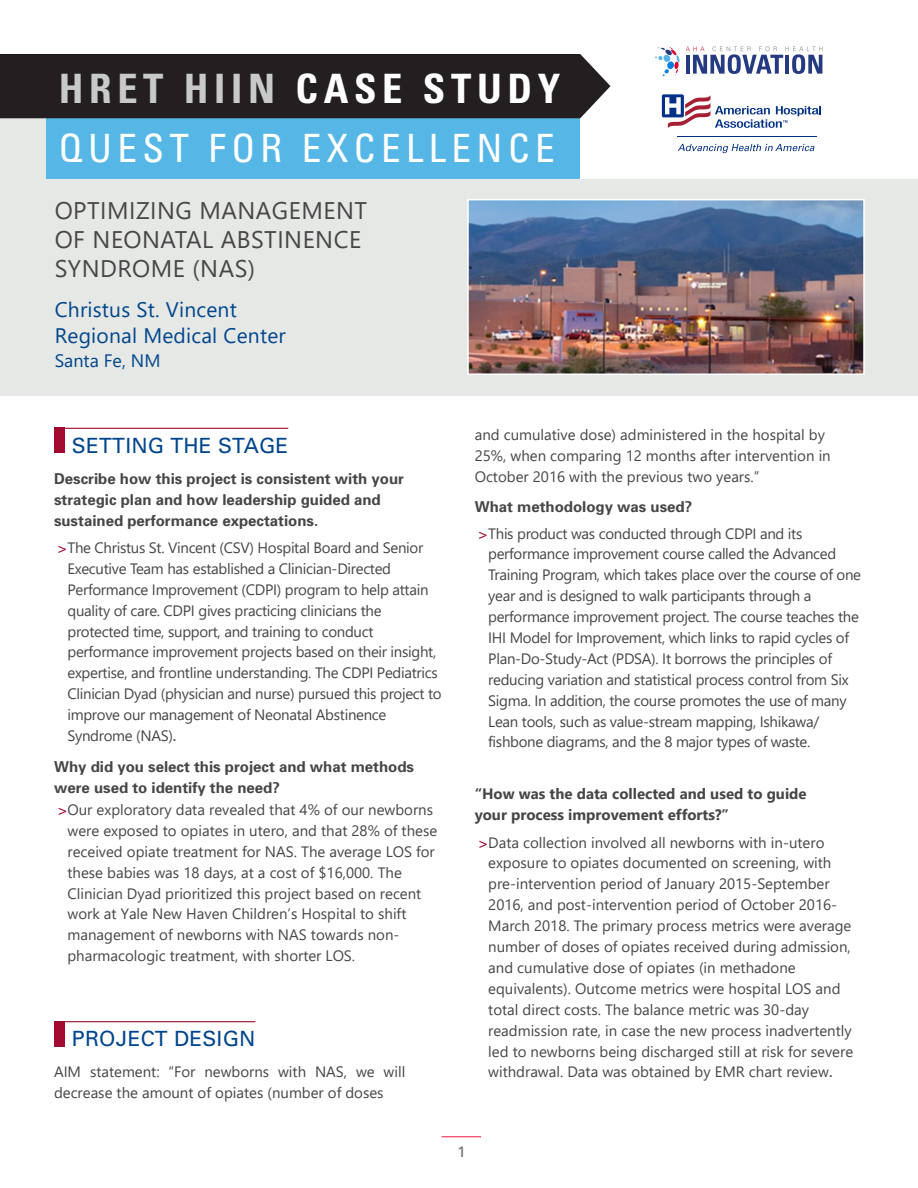
<style>
.page{position:relative;width:918px;height:1188px;background:#fff}
.page>*{position:absolute;margin:0;border:0;box-sizing:border-box;transform-origin:0 0}
.t1{font:700 condensed 40.5px "Univers";letter-spacing:.14em;color:#fff}
.t2{font:condensed 39px "Univers";letter-spacing:.14em;color:#fff}
.h3{font:24px/28.8px "Segoe UI";letter-spacing:.02em;color:#474646}
.h3-2{font:21px/26px "Segoe UI";letter-spacing:.01em;color:#01468c}
.H1_rule_above{font:21px "Univers";letter-spacing:.01em;color:#01468c}
.body{font:21px "Univers";letter-spacing:.01em;color:#01468c}
.h3-3{font:18px "Segoe UI";color:#01468c}
.body_bold{font:15px/20.9px "Segoe UI";color:#474646}
.body_bold-2{font:15px/20.9px "Segoe UI";letter-spacing:-.02em;color:#474646}
.body_bold-3{font:700 15px/21px "Univers";color:#474646}
.body-2{font:15px/21px "Segoe UI";color:#474646}
.body_bold-4{font:700 15px/21px "Segoe UI";color:#474646}
.t3{font:15px "Univers";color:#6e6f72}
.s1{color:#c8c9c9}
.s2{font-family:"Univers";color:#a30a32}
.s3{font-family:"Univers"}
</style>
<div class="page">
<hr style="left:442px;top:1136px;width:39px;height:1px;background:#ed1943">
<div style="left:0;top:67px;width:918px;height:329px;background:#e6e8e6"></div>
<div style="left:580px;top:6px;width:338px;height:172px;background:#fff"></div>
<div style="left:46px;top:54px;width:534px;height:124px;background:#56b7e7"></div>
<div style="left:0;top:54px;width:610px;height:64px;background:#231f20"></div>
<hr style="left:54px;top:428px;width:234px;height:1px;background:#a30a32">
<hr style="left:54px;top:1021px;width:201px;height:1px;background:#a30a32">
<div style="left:54px;top:428px;width:10px;height:25px;background:#a30a32"></div>
<div style="left:54px;top:1021px;width:10px;height:25px;background:#a30a32"></div>
<svg style="left:655px;top:46px;width:25px;height:30px"></svg>
<svg style="left:686px;top:46px;width:137px;height:28px"></svg>
<img style="left:470px;top:202px;width:392px;height:170px">
<div style="left:467px;top:199px;width:398px;height:176px;border:2px solid #fff"></div>
<hr style="left:677px;top:136px;width:139px;height:1px;background:#003186">
<svg style="left:678px;top:144px;width:136px;height:9px"></svg>
<svg style="left:661px;top:94px;width:160px;height:34px"></svg>
<p class="t1" style="left:59px;top:64px;width:503px"><span class="s1">HRET HIIN</span> CASE STUDY</p>
<p class="t2" style="left:59px;top:123px;width:497px">QUEST FOR EXCELLENCE</p>
<p class="h3" style="left:55px;top:194px;width:314px">OPTIMIZING MANAGEMENT<br>OF NEONATAL ABSTINENCE<br>SYNDROME (NAS)</p>
<p class="h3-2" style="left:55px;top:295px;width:233px">Christus St. Vincent<br>Regional Medical Center</p>
<p class="h3-3" style="left:55px;top:343px;width:107px">Santa Fe, NM</p>
<p class="H1_rule_above" style="left:72px;top:432px;width:218px">SETTING THE STAGE</p>
<p class="body_bold-3" style="left:54px;top:468px;width:352px">Describe how this project is consistent with your strategic plan and how leadership guided and sustained performance expectations.</p>
<p class="body_bold-2" style="left:68px;top:536px;width:376px;text-indent:-10px"><span class="s2">&gt;</span>The Christus St. Vincent (CSV) Hospital Board and Senior Executive Team has established a Clinician-Directed Performance Improvement (CDPI) program to help attain quality of care. CDPI gives practicing clinicians the protected time, support, and training to conduct performance improvement projects based on their insight, expertise, and frontline understanding. The CDPI Pediatrics Clinician Dyad (physician and nurse) pursued this project to improve our management of Neonatal Abstinence Syndrome (NAS)<span class="s3">.</span></p>
<p class="body_bold-3" style="left:54px;top:756px;width:362px">Why did you select this project and what methods were used to identify the need?</p>
<p class="body_bold" style="left:67px;top:798px;width:371px;text-indent:-9px"><span class="s2">&gt;</span>Our exploratory data revealed that 4% of our newborns were exposed to opiates in utero, and that 28% of these received opiate treatment for NAS. The average LOS for these babies was 18 days, at a cost of $16,000. The Clinician Dyad prioritized this project based on recent work at Yale New Haven Children’s Hospital to shift management of newborns with NAS towards non&shy;pharmacologic treatment, with shorter LOS.</p>
<p class="body" style="left:72px;top:1026px;width:185px">PROJECT DESIGN</p>
<p class="body-2" style="left:54px;top:1060px;width:353px">AIM statement: “For newborns with NAS, we will decrease the amount of opiates (number of doses</p>
<p class="body_bold" style="left:475px;top:422px;width:358px">and cumulative dose) administered in the hospital by<br>25%, when comparing 12 months after intervention in<br>October 2016 with the previous two years.”</p>
<p class="body_bold-3" style="left:475px;top:495px;width:219px">What methodology was used?</p>
<p class="body_bold-2" style="left:488px;top:521px;width:374px;text-indent:-10px"><span class="s2">&gt;</span>This product was conducted through CDPI and its performance improvement course called the Advanced Training Program, which takes place over the course of one year and is designed to walk participants through a performance improvement project. The course teaches the IHI Model for Improvement, which links to rapid cycles of Plan-Do-Study-Act (PDSA). It borrows the principles of reducing variation and statistical process control from Six Sigma. In addition, the course promotes the use of many Lean tools, such as value-stream mapping, Ishikawa/ fishbone diagrams, and the 8 major types of waste.</p>
<p class="body_bold-4" style="left:475px;top:782px;width:333px">“How was the data collected and used to guide your process improvement efforts?”</p>
<p class="body_bold" style="left:488px;top:830px;width:366px;text-indent:-9px"><span class="s2">&gt;</span>Data collection involved all newborns with in-utero exposure to opiates documented on screening, with pre-intervention period of January 2015-September 2016, and post-intervention period of October 2016- March 2018. The primary process metrics were average number of doses of opiates received during admission, and cumulative dose of opiates (in methadone equivalents). Outcome metrics were hospital LOS and total direct costs. The balance metric was 30-day readmission rate, in case the new process inadvertently led to newborns being discharged still at risk for severe withdrawal. Data was obtained by EMR chart review<span class="s3">.</span></p>
<p class="t3" style="left:457px;top:1142px;width:10px">1</p>
</div>
